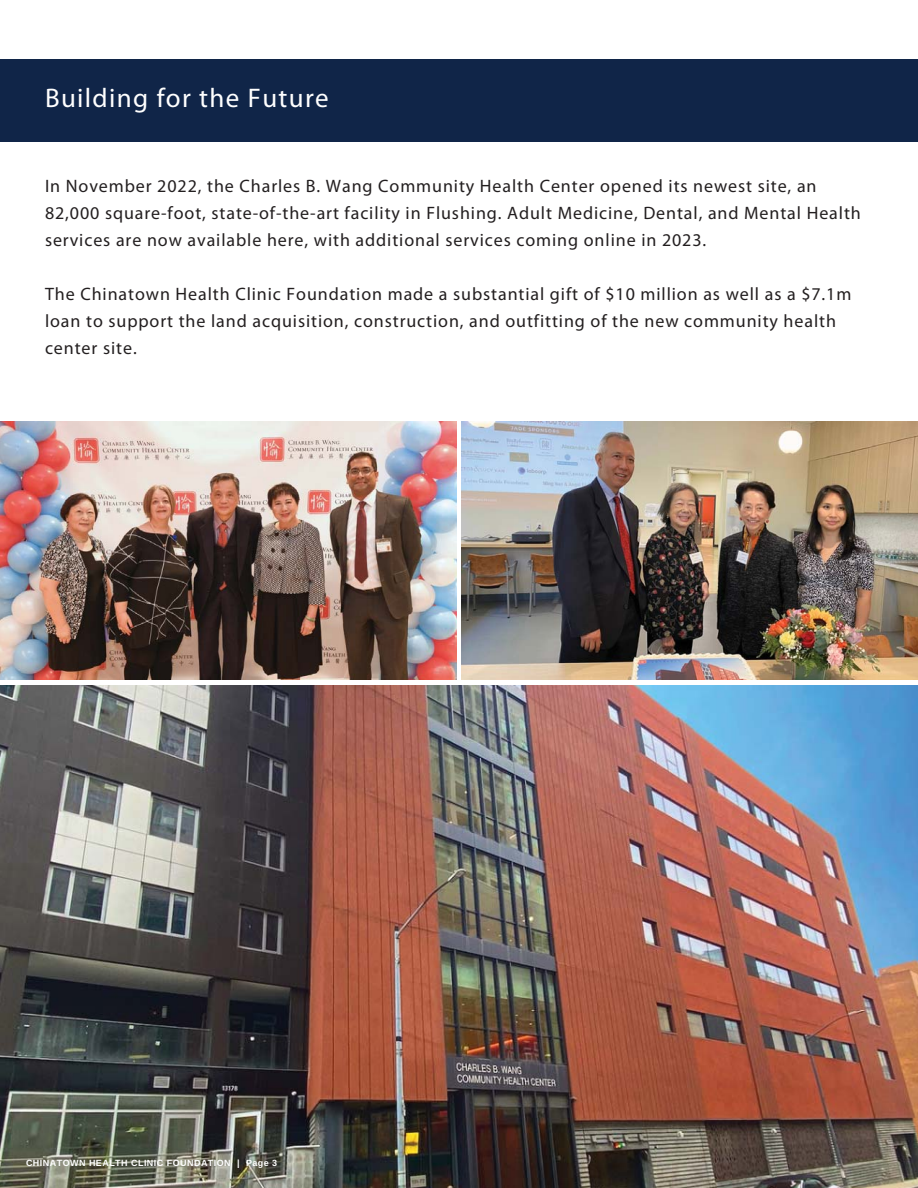
<style>
.page{position:relative;width:918px;height:1188px;background:#fff}
.page>*{position:absolute;margin:0;border:0;box-sizing:border-box;transform-origin:0 0}
.t1{font:27px "Myriad Pro";letter-spacing:.05em;color:#fff}
.t2{font:18px/27px "Myriad Pro";letter-spacing:.05em;color:#231f20}
.t3{font:700 9px "Arimo";letter-spacing:.05em;color:#fff}
</style>
<div class="page">
<img style="left:0;top:422px;width:456px;height:258px">
<img style="left:462px;top:422px;width:456px;height:258px">
<img style="left:0;top:685px;width:918px;height:503px">
<div style="left:0;top:59px;width:918px;height:83px;background:#102548"></div>
<h1 class="t1" style="left:45px;top:88px;width:285px">Building for the Future</h1>
<p class="t2" style="left:45px;top:174px;width:817px">In November 2022, the Charles B. Wang Community Health Center opened its newest site, an<br>82,000 square-foot, state-of-the-art facility in Flushing. Adult Medicine, Dental, and Mental Health services are now available here, with additional services coming online in 2023.</p>
<p class="t2" style="left:45px;top:282px;width:808px">The Chinatown Health Clinic Foundation made a substantial gift of $10 million as well as a $7.1m loan to support the land acquisition, construction, and outfitting of the new community health center site.</p>
<p class="t3" style="left:26px;top:1159px;width:253px">CHINATOWN HEALTH CLINIC FOUNDATION | Page 3</p>
</div>
